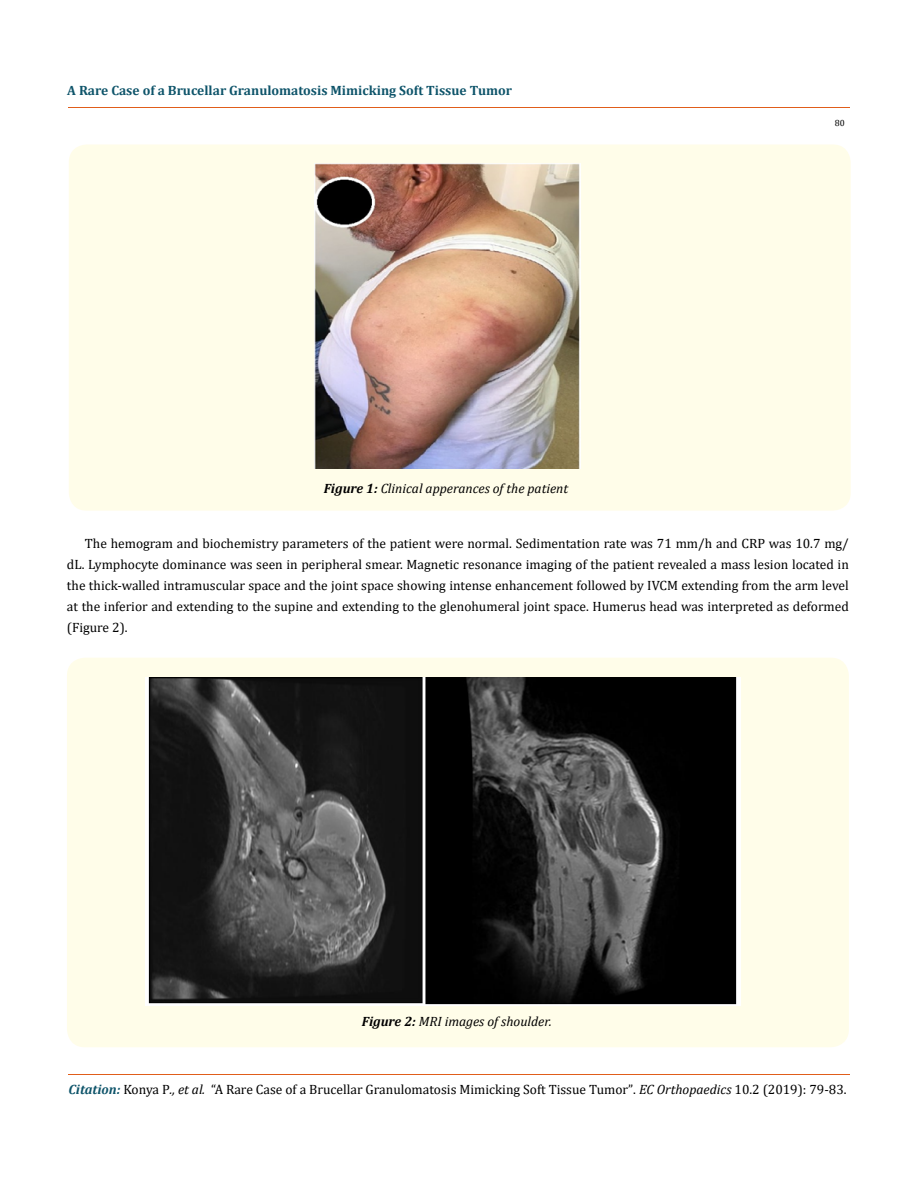
<style>
.page{position:relative;width:917px;height:1190px;background:#fff}
.page>*{position:absolute;margin:0;border:0;box-sizing:border-box;transform-origin:0 0}
.t1{font:13.5px/21px "Cambria";color:#000;text-align:justify}
.t2{font:italic 13.5px "Cambria";color:#000}
.t3{font:700 13.5px "Cambria";color:#0e546a}
.t4{font:9px "Cambria";color:#000}
.s1{font-weight:700}
.s2{font-weight:700;font-style:italic;color:#0e546a}
.s3{font-style:italic}
.s4{font-size:13.35px}
</style>
<div class="page">
<hr style="left:68px;top:108px;width:781px;height:1px;background:#e05d1a">
<hr style="left:68px;top:1074px;width:781px;height:1px;background:#e05d1a">
<div style="left:69px;top:144px;width:781px;height:366px;background:#fffde9;border-radius:18px"></div>
<div style="left:67px;top:657px;width:781px;height:390px;background:#fffde9;border-radius:18px"></div>
<img style="left:314px;top:163px;width:266px;height:305px">
<img style="left:145px;top:677px;width:595px;height:328px">
<p class="t3" style="left:67px;top:80px;width:446px">A Rare Case of a Brucellar Granulomatosis Mimicking Soft Tissue Tumor</p>
<p class="t2" style="left:324px;top:478px;width:246px"><span class="s1">Figure 1:</span> Clinical apperances of the patient</p>
<p class="t4" style="left:834px;top:118px;width:11px">80</p>
<p class="t1" style="left:67px;top:533px;width:783px;text-indent:18px">The hemogram and biochemistry parameters of the patient were normal. Sedimentation rate was 71 mm/h and CRP was 10.7 mg/ dL. Lymphocyte dominance was seen in peripheral smear. Magnetic resonance imaging of the patient revealed a mass lesion located in the thick-walled intramuscular space and the joint space showing intense enhancement followed by IVCM extending from the arm level at the inferior and extending to the supine and extending to the glenohumeral joint space. Humerus head was interpreted as deformed (Figure 2).</p>
<p class="t2" style="left:362px;top:1012px;width:192px"><span class="s1">Figure 2:</span> MRI images of shoulder.</p>
<p class="t1" style="left:68px;top:1078px;width:779px"><span class="s2">Citation:</span> Konya P<span class="s3">., et al.</span> “A Rare Case of a Brucellar Granulomatosis Mimicking Soft Tissue Tumor”<span class="s4">.</span> <span class="s3">EC Orthopaedics</span> <span class="s4">10</span>.2 (2019): 79-83.</p>
</div>
